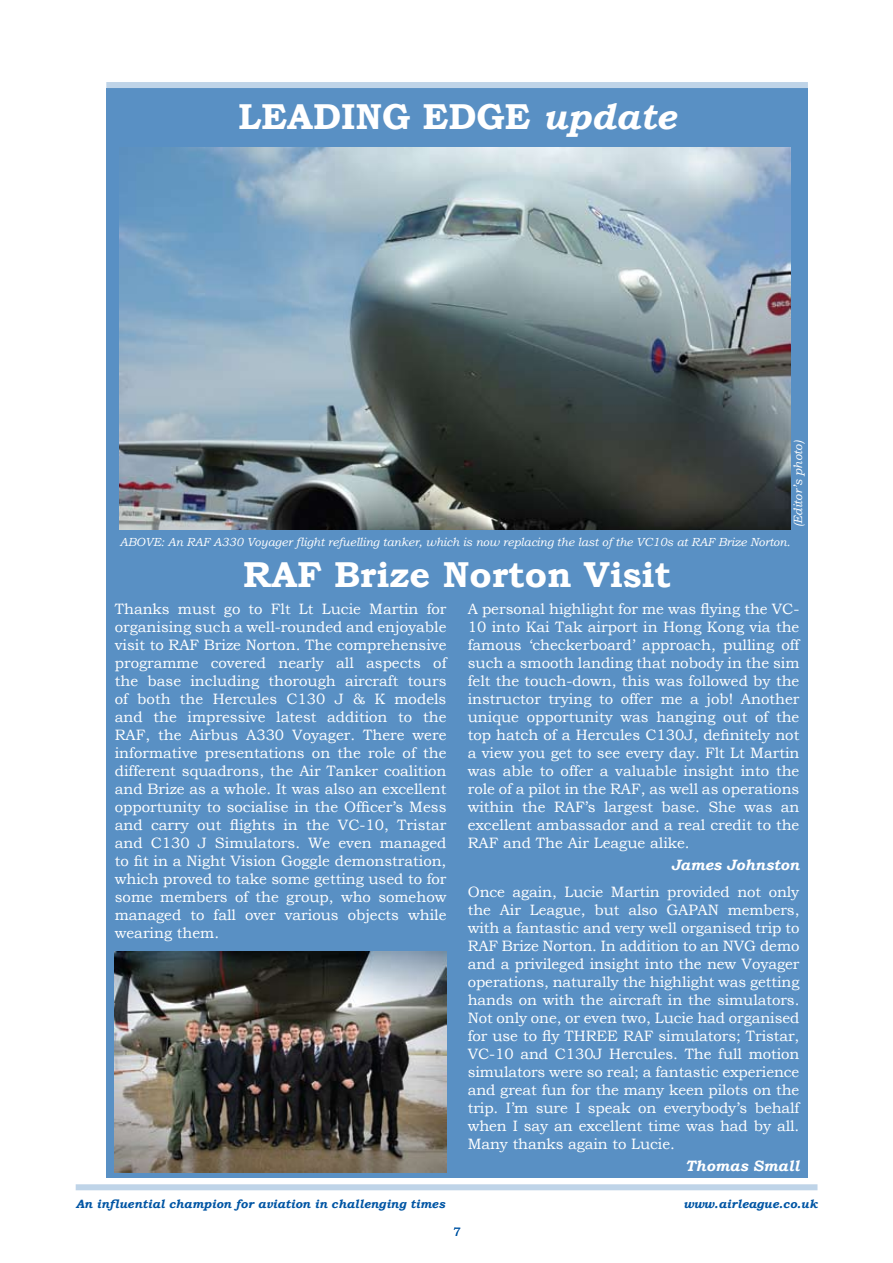
<style>
.page{position:relative;width:893px;height:1263px;background:#fff}
.page>*{position:absolute;margin:0;border:0;box-sizing:border-box;transform-origin:0 0}
.t1{font:700 36px "Bookman Old Style";color:#fff}
.t2{font:15px/18px "Bookman Old Style";color:#fff;text-align:justify}
.t3{font:italic 700 15px "Bookman Old Style";color:#fff}
.t4{font:italic 700 12px "Bookman Old Style";color:#0055a4}
.t5{font:italic 12px "Bookman Old Style";color:#fff}
.t6{font:12px "Bookman Old Style";color:#0055a4}
.t7{font:italic 11.7px "Bookman Old Style";letter-spacing:-.005em;color:#fff}
.s1{font-style:italic}
</style>
<div class="page">
<div style="left:76px;top:1184px;width:741px;height:6px;background:#bfd4e8"></div>
<div style="left:106px;top:130px;width:702px;height:1048px;background:#5990c4"></div>
<div style="left:106px;top:88px;width:702px;height:56px;background:#5990c4"></div>
<div style="left:106px;top:82px;width:702px;height:6px;background:#bfd4e8"></div>
<img style="left:119px;top:148px;width:672px;height:382px">
<img style="left:115px;top:951px;width:331px;height:221px">
<h1 class="t1" style="left:238px;top:91px;width:439px">LEADING EDGE <span class="s1">update</span></h1>
<p class="t5" style="left:790px;top:527px;width:88px;rotate:-90deg">(Editor’s photo)</p>
<p class="t7" style="left:120px;top:534px;width:672px">ABOVE: An RAF A330 Voyager flight refuelling tanker, which is now replacing the last of the VC10s at RAF Brize Norton.</p>
<h1 class="t1" style="left:243px;top:548px;width:429px">RAF Brize Norton Visit</h1>
<p class="t2" style="left:468px;top:600px;width:333px">A personal highlight for me was flying the VC-10 into Kai Tak airport in Hong Kong via the famous ‘checkerboard’ approach, pulling off such a smooth landing that nobody in the sim felt the touch-down, this was followed by the instructor trying to offer me a job! Another unique opportunity was hanging out of the top hatch of a Hercules C130J, definitely not a view you get to see every day. Flt Lt Martin was able to offer a valuable insight into the role of a pilot in the RAF, as well as operations within the RAF’s largest base. She was an excellent ambassador and a real credit to the RAF and The Air League alike.</p>
<p class="t3" style="left:671px;top:854px;width:130px">James Johnston</p>
<p class="t2" style="left:468px;top:883px;width:333px">Once again, Lucie Martin provided not only the Air League, but also GAPAN members, with a fantastic and very well organised trip to RAF Brize Norton. In addition to an NVG demo and a privileged insight into the new Voyager operations, naturally the highlight was getting hands on with the aircraft in the simulators.<br>Not only one, or even two, Lucie had organised for use to fly THREE RAF simulators; Tristar, VC-10 and C130J Hercules. The full motion simulators were so real; a fantastic experience and great fun for the many keen pilots on the trip. I’m sure I speak on everybody’s behalf when I say an excellent time was had by all.<br>Many thanks again to Lucie.</p>
<p class="t3" style="left:685px;top:1155px;width:116px">Thomas Small</p>
<p class="t2" style="left:115px;top:600px;width:333px">Thanks must go to Flt Lt Lucie Martin for organising such a well-rounded and enjoyable visit to RAF Brize Norton. The comprehensive programme covered nearly all aspects of the base including thorough aircraft tours of both the Hercules C130 J &amp; K models and the impressive latest addition to the RAF, the Airbus A330 Voyager. There were informative presentations on the role of the different squadrons, the Air Tanker coalition and Brize as a whole. It was also an excellent opportunity to socialise in the Officer’s Mess and carry out flights in the VC-10, Tristar and C130 J Simulators. We even managed to fit in a Night Vision Goggle demonstration, which proved to take some getting used to for some members of the group, who somehow managed to fall over various objects while wearing them.</p>
<p class="t4" style="left:76px;top:1195px;width:371px">An influential champion for aviation in challenging times</p>
<p class="t4" style="left:683px;top:1195px;width:136px">www.airleague.co.uk</p>
<p class="t6" style="left:453px;top:1224px;width:9px">7</p>
</div>
